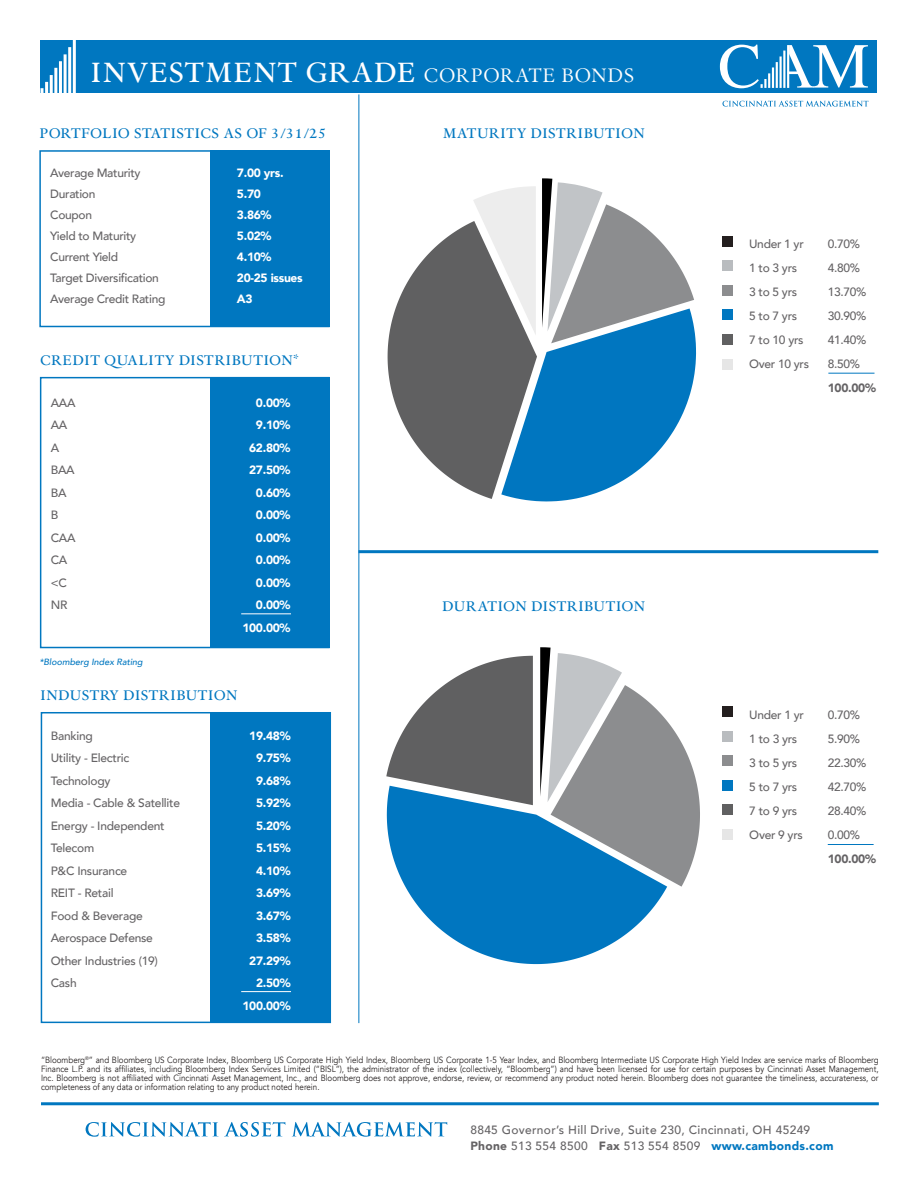
<style>
.page{position:relative;width:918px;height:1188px;background:#fff}
.page>*{position:absolute;margin:0;border:0;box-sizing:border-box;transform-origin:0 0}
.t1{font:700 30px "Augereau";letter-spacing:.065em;color:#fff}
.t2{font:700 15px "Augereau";letter-spacing:.055em;color:#0077c0}
.t3{font:500 12px/22.5px "Avenir";letter-spacing:-.02em;color:#656365}
.t4{font:900 12px/22.5px "Avenir";letter-spacing:-.025em;color:#fff;text-align:right}
.t5{font:500 12px/16.5px "Avenir";letter-spacing:.025em;color:#656365}
.t6{font:900 12px "Avenir";letter-spacing:-.025em;color:#656365}
.t7{font:9px/9px "Avenir";color:#241f1f;text-align:justify;scale:.89 1}
.t8{font:italic 500 9px "Avenir";color:#0077c0}
.s1{font-weight:400;font-size:21px}
.s2{font-weight:900}
.s3{font-weight:900;color:#0077c0}
</style>
<div class="page">
<div style="left:39px;top:150px;width:291px;height:177px;border:2px solid #0077c0"></div>
<div style="left:40px;top:377px;width:290px;height:271px;border:2px solid #0077c0"></div>
<div style="left:210px;top:151px;width:120px;height:176px;background:#0077c0"></div>
<div style="left:210px;top:713px;width:120px;height:310px;background:#0077c0"></div>
<div style="left:210px;top:377px;width:120px;height:271px;background:#0077c0"></div>
<div style="left:41px;top:712px;width:290px;height:311px;border:2px solid #0077c0"></div>
<hr style="left:358px;top:94px;width:1px;height:929px;background:#0077c0">
<hr style="left:358px;top:550px;width:520px;height:3px;background:#0077c0">
<div style="left:41px;top:40px;width:836px;height:53px;background:#0077c0"></div>
<hr style="left:73px;top:39px;width:3px;height:55px;background:#fff">
<hr style="left:68px;top:47px;width:3px;height:47px;background:#fff">
<hr style="left:64px;top:54px;width:3px;height:40px;background:#fff">
<hr style="left:59px;top:61px;width:3px;height:33px;background:#fff">
<hr style="left:54px;top:68px;width:3px;height:26px;background:#fff">
<hr style="left:50px;top:75px;width:3px;height:19px;background:#fff">
<svg style="left:41px;top:82px;width:7px;height:11px"></svg>
<svg style="left:789px;top:45px;width:79px;height:43px"></svg>
<hr style="left:787px;top:45px;width:2px;height:43px;background:#fff">
<hr style="left:783px;top:51px;width:2px;height:37px;background:#fff">
<hr style="left:780px;top:56px;width:2px;height:32px;background:#fff">
<hr style="left:776px;top:62px;width:2px;height:26px;background:#fff">
<hr style="left:772px;top:67px;width:2px;height:21px;background:#fff">
<svg style="left:720px;top:45px;width:50px;height:43px"></svg>
<svg style="left:722px;top:101px;width:147px;height:6px"></svg>
<hr style="left:241px;top:613px;width:50px;height:1px;background:#fff">
<hr style="left:241px;top:991px;width:50px;height:1px;background:#fff">
<div style="left:723px;top:707px;width:10px;height:10px;background:#241f1f"></div>
<div style="left:723px;top:780px;width:10px;height:11px;background:#0077c0"></div>
<div style="left:723px;top:731px;width:10px;height:11px;background:#b9bcbf"></div>
<div style="left:723px;top:756px;width:10px;height:10px;background:#8c8d8f"></div>
<div style="left:723px;top:805px;width:10px;height:10px;background:#606061"></div>
<div style="left:723px;top:829px;width:10px;height:10px;background:#e6e6e6"></div>
<hr style="left:828px;top:844px;width:46px;height:1px;background:#0077c0">
<div style="left:723px;top:236px;width:10px;height:10px;background:#241f1f"></div>
<div style="left:723px;top:310px;width:10px;height:10px;background:#0077c0"></div>
<div style="left:723px;top:261px;width:10px;height:10px;background:#b9bcbf"></div>
<div style="left:723px;top:285px;width:10px;height:10px;background:#8c8d8f"></div>
<div style="left:723px;top:334px;width:10px;height:10px;background:#606061"></div>
<div style="left:723px;top:359px;width:10px;height:10px;background:#e6e6e6"></div>
<hr style="left:828px;top:373px;width:47px;height:1px;background:#0077c0">
<svg style="left:388px;top:178px;width:308px;height:323px"></svg>
<svg style="left:540px;top:647px;width:160px;height:240px"></svg>
<svg style="left:387px;top:786px;width:280px;height:178px;fill:#0076c0"></svg>
<svg style="left:386px;top:656px;width:147px;height:149px"></svg>
<svg style="left:86px;top:1122px;width:361px;height:15px"></svg>
<hr style="left:41px;top:1102px;width:838px;height:3px;background:#0077c0">
<h1 class="t1" style="left:91px;top:54px;width:544px">INVESTMENT GRADE <span class="s1">CORPORATE BONDS</span></h1>
<h2 class="t2" style="left:40px;top:125px;width:288px">PORTFOLIO STATISTICS AS OF 3/31/25</h2>
<h2 class="t2" style="left:443px;top:125px;width:203px">MATURITY DISTRIBUTION</h2>
<h3 class="t3" style="left:50px;top:162px;width:117px;line-height:21px">Average Maturity<br>Duration<br>Coupon<br>Yield to Maturity<br>Current Yield<br>Target Diversification<br>Average Credit Rating</h3>
<h3 class="t4" style="left:237px;top:163px;width:67px;line-height:21px;text-align:left">7.00 yrs.<br>5.70<br>3.86%<br>5.02%<br>4.10%<br>20-25 issues<br>A3</h3>
<h2 class="t2" style="left:40px;top:351px;width:261px">CREDIT QUALITY DISTRIBUTION*</h2>
<h3 class="t3" style="left:51px;top:391px;width:26px">AAA<br>AA<br>A<br>BAA<br>BA<br>B<br>CAA<br>CA &lt;C<br>NR</h3>
<p class="t8" style="left:39px;top:657px;width:105px">*Bloomberg Index Rating</p>
<h3 class="t4" style="left:242px;top:391px;width:50px">0.00%<br>9.10%<br>62.80%<br>27.50%<br>0.60%<br>0.00%<br>0.00%<br>0.00%<br>0.00%<br>0.00%<br>100.00%</h3>
<h2 class="t2" style="left:40px;top:686px;width:198px">INDUSTRY DISTRIBUTION</h2>
<h3 class="t3" style="left:51px;top:724px;width:131px">Banking<br>Utility - Electric<br>Technology<br>Media - Cable &amp; Satellite<br>Energy - Independent<br>Telecom<br>P&amp;C Insurance<br>REIT - Retail<br>Food &amp; Beverage<br>Aerospace Defense<br>Other Industries (19)<br>Cash</h3>
<h3 class="t4" style="left:242px;top:724px;width:50px">19.48%<br>9.75%<br>9.68%<br>5.92%<br>5.20%<br>5.15%<br>4.10%<br>3.69%<br>3.67%<br>3.58%<br>27.29%<br>2.50%<br>100.00%</h3>
<h2 class="t2" style="left:443px;top:597px;width:204px">DURATION DISTRIBUTION</h2>
<h3 class="t3" style="left:749px;top:232px;width:61px;line-height:24px">Under 1 yr<br>1 to 3 yrs<br>3 to 5 yrs<br>5 to 7 yrs<br>7 to 10 yrs<br>Over 10 yrs</h3>
<h3 class="t3" style="left:828px;top:231px;width:40px;line-height:24px">0.70%<br>4.80%<br>13.70%<br>30.90%<br>41.40%<br>8.50%</h3>
<h3 class="t6" style="left:828px;top:378px;width:50px">100.00%</h3>
<h3 class="t3" style="left:749px;top:702px;width:56px;line-height:24px">Under 1 yr<br>1 to 3 yrs<br>3 to 5 yrs<br>5 to 7 yrs<br>7 to 9 yrs<br>Over 9 yrs</h3>
<h3 class="t3" style="left:828px;top:702px;width:40px;line-height:24px">0.70%<br>5.90%<br>22.30%<br>42.70%<br>28.40%<br>0.00%</h3>
<h3 class="t6" style="left:828px;top:848px;width:50px">100.00%</h3>
<p class="t7" style="left:41px;top:1055px;width:943px">“Bloomberg<sup>®</sup>” and Bloomberg US Corporate Index, Bloomberg US Corporate High Yield Index, Bloomberg US Corporate 1-5 Year Index, and Bloomberg Intermediate US Corporate High Yield Index are service marks of Bloomberg Finance L.P. and its affiliates, including Bloomberg Index Services Limited (“BISL”), the administrator of the index (collectively, “Bloomberg”) and have been licensed for use for certain purposes by Cincinnati Asset Management, Inc. Bloomberg is not affiliated with Cincinnati Asset Management, Inc., and Bloomberg does not approve, endorse, review, or recommend any product noted herein. Bloomberg does not guarantee the timeliness, accurateness, or completeness of any data or information relating to any product noted herein.</p>
<h3 class="t5" style="left:470px;top:1121px;width:365px">8845 Governor’s Hill Drive, Suite 230, Cincinnati, OH 45249<br><span class="s2">Phone</span> 513 554 8500 <span class="s2">Fax</span> 513 554 8509 <span class="s3">www.cambonds.com</span></h3>
</div>
